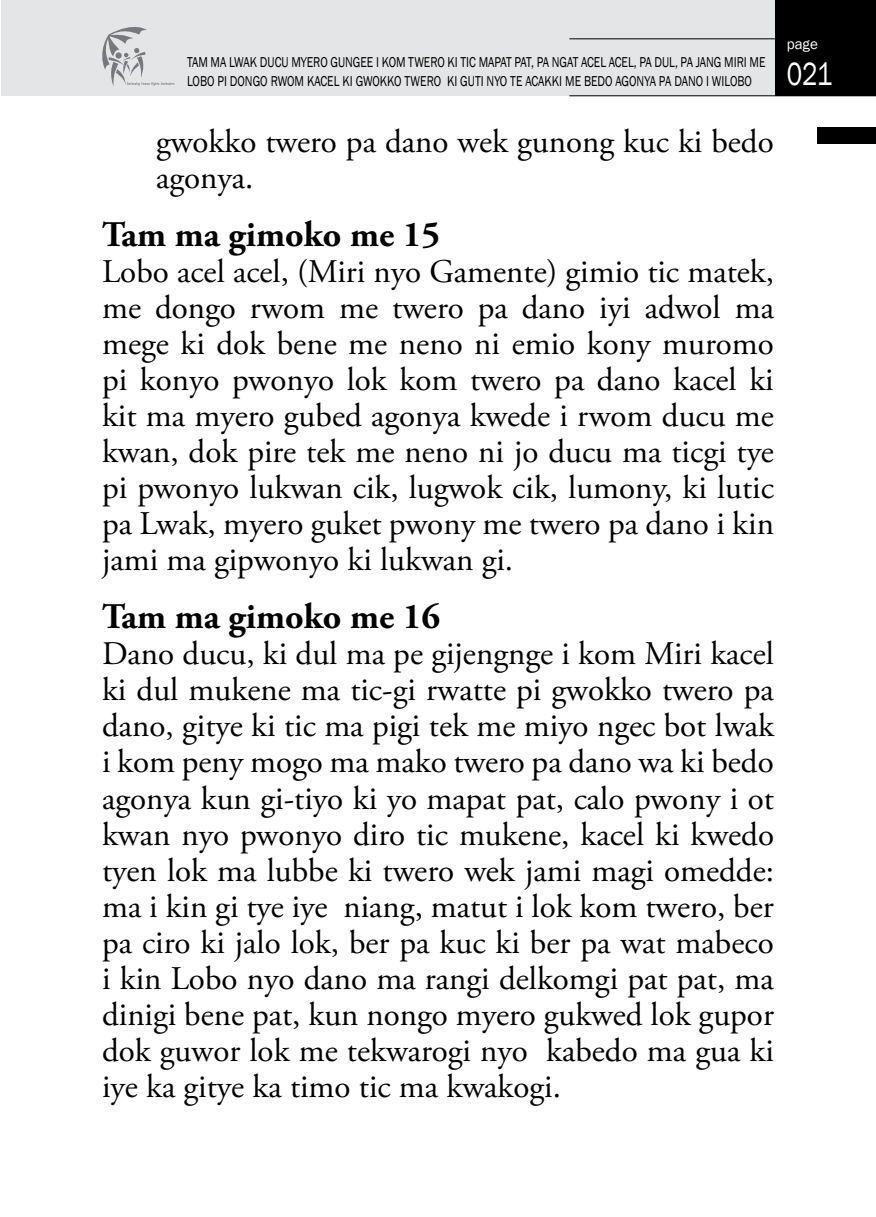
<style>
.page{position:relative;width:876px;height:1217px;background:#fff}
.page>*{position:absolute;margin:0;border:0;box-sizing:border-box;transform-origin:0 0}
.t1{font:700 36px "Adobe Garamond Pro";color:#000}
.t2{font:33px/36px "Adobe Garamond Pro";color:#000;text-align:justify}
.t3{font:33px "Franklin Gothic";color:#fff;scale:.8 1}
.t4{font:15px "Franklin Gothic";color:#fff}
.t5{font:14.7px/18.9px "Franklin Gothic";color:#000;scale:.8 1}
</style>
<div class="page">
<div style="left:2px;top:0;width:874px;height:95px;background:#e4e5e6"></div>
<hr style="left:569px;top:38px;width:307px;height:1px;background:#000">
<hr style="left:569px;top:95px;width:307px;height:1px;background:#000">
<div style="left:817px;top:128px;width:59px;height:16px;background:#000"></div>
<div style="left:776px;top:0;width:100px;height:95px;background:#000"></div>
<svg style="left:102px;top:27px;width:73px;height:59px"></svg>
<p class="t4" style="left:787px;top:34px;width:33px">page</p>
<p class="t5" style="left:187px;top:53px;width:724px">TAM MA LWAK DUCU MYERO GUNGEE I KOM TWERO KI TIC MAPAT PAT, PA NGAT ACEL ACEL, PA DUL, PA JANG MIRI ME<br>LOBO PI DONGO RWOM KACEL KI GWOKKO TWERO KI GUTI NYO TE ACAKKI ME BEDO AGONYA PA DANO I WILOBO</p>
<p class="t3" style="left:787px;top:54px;width:58px">021</p>
<p class="t2" style="left:156px;top:124px;width:619px">gwokko twero pa dano wek gunong kuc ki bedo agonya.</p>
<p class="t1" style="left:102px;top:213px;width:340px">Tam ma gimoko me 15</p>
<p class="t2" style="left:102px;top:254px;width:673px">Lobo acel acel, (Miri nyo Gamente) gimio tic matek, me dongo rwom me twero pa dano iyi adwol ma mege ki dok bene me neno ni emio kony muromo pi konyo pwonyo lok kom twero pa dano kacel ki kit ma myero gubed agonya kwede i rwom ducu me kwan, dok pire tek me neno ni jo ducu ma ticgi tye pi pwonyo lukwan cik, lugwok cik, lumony, ki lutic pa Lwak, myero guket pwony me twero pa dano i kin jami ma gipwonyo ki lukwan gi.</p>
<p class="t1" style="left:102px;top:596px;width:340px">Tam ma gimoko me 16</p>
<p class="t2" style="left:102px;top:637px;width:673px">Dano ducu, ki dul ma pe gijengnge i kom Miri kacel ki dul mukene ma tic-gi rwatte pi gwokko twero pa dano, gitye ki tic ma pigi tek me miyo ngec bot lwak i kom peny mogo ma mako twero pa dano wa ki bedo agonya kun gi-tiyo ki yo mapat pat, calo pwony i ot kwan nyo pwonyo diro tic mukene, kacel ki kwedo tyen lok ma lubbe ki twero wek jami magi omedde: ma i kin gi tye iye niang, matut i lok kom twero, ber pa ciro ki jalo lok, ber pa kuc ki ber pa wat mabeco i kin Lobo nyo dano ma rangi delkomgi pat pat, ma dinigi bene pat, kun nongo myero gukwed lok gupor dok guwor lok me tekwarogi nyo kabedo ma gua ki iye ka gitye ka timo tic ma kwakogi.</p>
</div>
